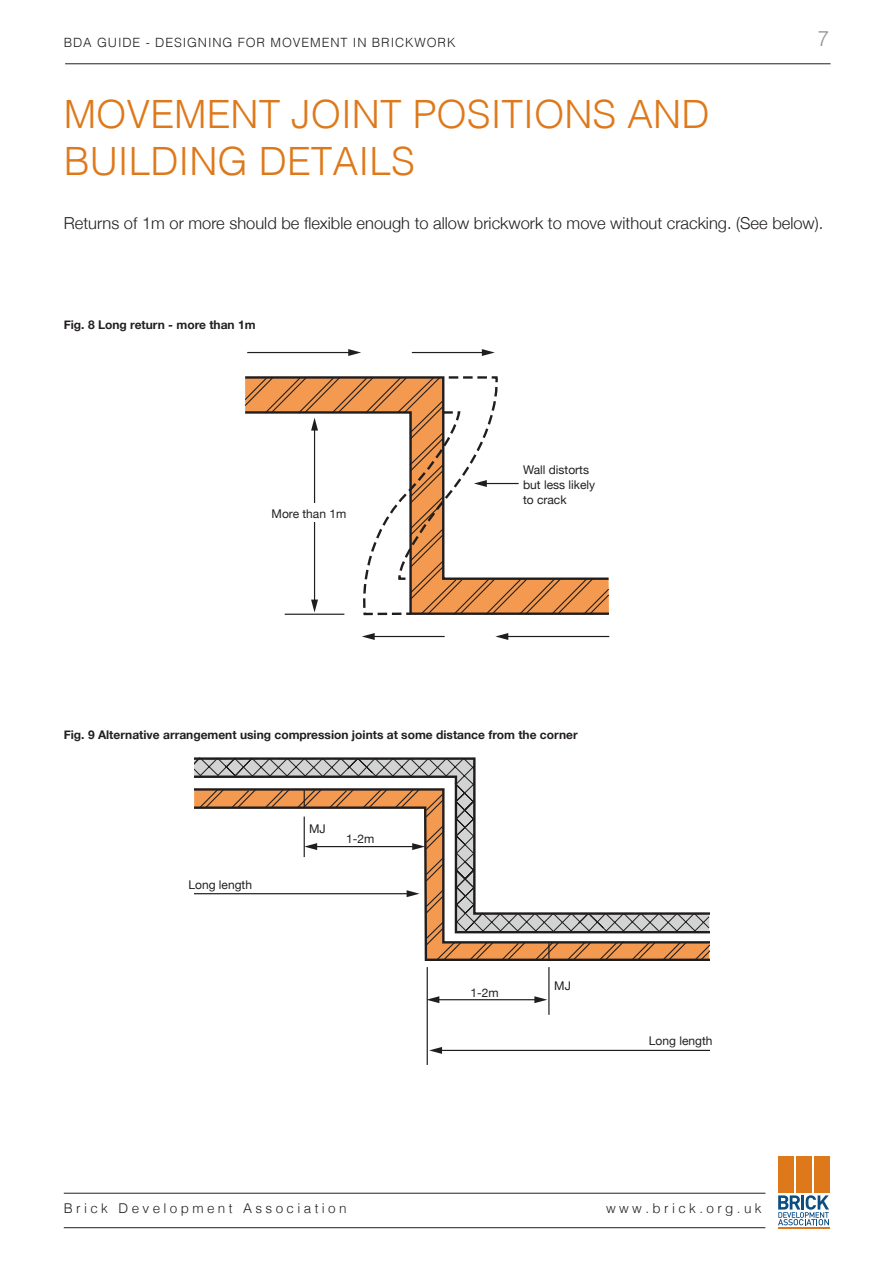
<style>
.page{position:relative;width:893px;height:1263px;background:#fff}
.page>*{position:absolute;margin:0;border:0;box-sizing:border-box;transform-origin:0 0}
.SEB_BIG_HEADER{font:300 39px/46.8px "Helvetica";color:#de791b}
.t1{font:300 21px "Helvetica";color:#939598}
.SEB_Body_Copy{font:300 16.5px "Helvetica Neue";color:#231f20}
.t2{font:300 13.5px "Helvetica";letter-spacing:.25em;color:#231f20}
.t3{font:300 12.75px "Helvetica";letter-spacing:.07em;color:#231f20}
.movement_Annotation{font:700 12px "Helvetica Neue";color:#231f20}
.movement_Annotation-2{font:12px "Helvetica Neue";color:#231f20}
</style>
<div class="page">
<hr style="left:65px;top:63px;width:765px;height:1px;background:#231f20">
<hr style="left:64px;top:1227px;width:701px;height:1px;background:#231f20">
<div style="left:814px;top:1156px;width:15px;height:37px;background:#de791b"></div>
<div style="left:796px;top:1156px;width:15px;height:37px;background:#de791b"></div>
<div style="left:778px;top:1156px;width:15px;height:37px;background:#de791b"></div>
<svg style="left:778px;top:1195px;width:51px;height:30px"></svg>
<hr style="left:778px;top:1227px;width:51px;height:2px;background:#de791b">
<hr style="left:64px;top:1193px;width:701px;height:1px;background:#231f20">
<hr style="left:412px;top:352px;width:72px;height:1px;background:#201d1e">
<svg style="left:482px;top:349px;width:13px;height:7px"></svg>
<hr style="left:247px;top:352px;width:104px;height:1px;background:#201d1e">
<svg style="left:348px;top:349px;width:13px;height:7px"></svg>
<svg style="left:244px;top:376px;width:366px;height:264px"></svg>
<div style="left:243px;top:503px;width:131px;height:19px;background:#fff"></div>
<hr style="left:440px;top:1050px;width:269px;height:1px;background:#201d1e">
<svg style="left:429px;top:1047px;width:13px;height:7px"></svg>
<hr style="left:427px;top:967px;width:1px;height:98px;background:#201d1e">
<hr style="left:548px;top:967px;width:1px;height:48px;background:#201d1e">
<hr style="left:437px;top:999px;width:100px;height:1px;background:#201d1e">
<svg style="left:426px;top:996px;width:13px;height:7px"></svg>
<svg style="left:534px;top:996px;width:13px;height:7px"></svg>
<svg style="left:424px;top:932px;width:285px;height:29px"></svg>
<svg style="left:194px;top:757px;width:515px;height:175px"></svg>
<p class="t3" style="left:64px;top:32px;width:393px">BDA GUIDE - DESIGNING FOR MOVEMENT IN BRICKWORK</p>
<p class="SEB_BIG_HEADER" style="left:64px;top:88px;width:647px">MOVEMENT JOINT POSITIONS AND<br>BUILDING DETAILS</p>
<p class="t1" style="left:817px;top:20px;width:13px">7</p>
<p class="SEB_Body_Copy" style="left:64px;top:209px;width:761px">Returns of 1m or more should be flexible enough to allow brickwork to move without cracking. (See below).</p>
<p class="movement_Annotation" style="left:64px;top:315px;width:193px">Fig. 8 Long return - more than 1m</p>
<p class="movement_Annotation-2" style="left:272px;top:505px;width:76px">More than 1m</p>
<p class="movement_Annotation-2" style="left:523px;top:461px;width:67px">Wall distorts</p>
<p class="movement_Annotation-2" style="left:523px;top:476px;width:74px">but less likely</p>
<p class="movement_Annotation-2" style="left:523px;top:491px;width:45px">to crack</p>
<p class="movement_Annotation" style="left:64px;top:725px;width:515px">Fig. 9 Alternative arrangement using compression joints at some distance from the corner</p>
<p class="movement_Annotation-2" style="left:188px;top:876px;width:65px">Long length</p>
<p class="movement_Annotation-2" style="left:309px;top:820px;width:18px">MJ</p>
<p class="movement_Annotation-2" style="left:346px;top:830px;width:30px">1-2m</p>
<p class="movement_Annotation-2" style="left:470px;top:984px;width:30px">1-2m</p>
<p class="movement_Annotation-2" style="left:554px;top:977px;width:18px">MJ</p>
<p class="movement_Annotation-2" style="left:649px;top:1032px;width:65px">Long length</p>
<p class="t2" style="left:64px;top:1196px;width:284px">Brick Development Association</p>
<p class="t2" style="left:606px;top:1196px;width:157px">www.brick.org.uk</p>
</div>
